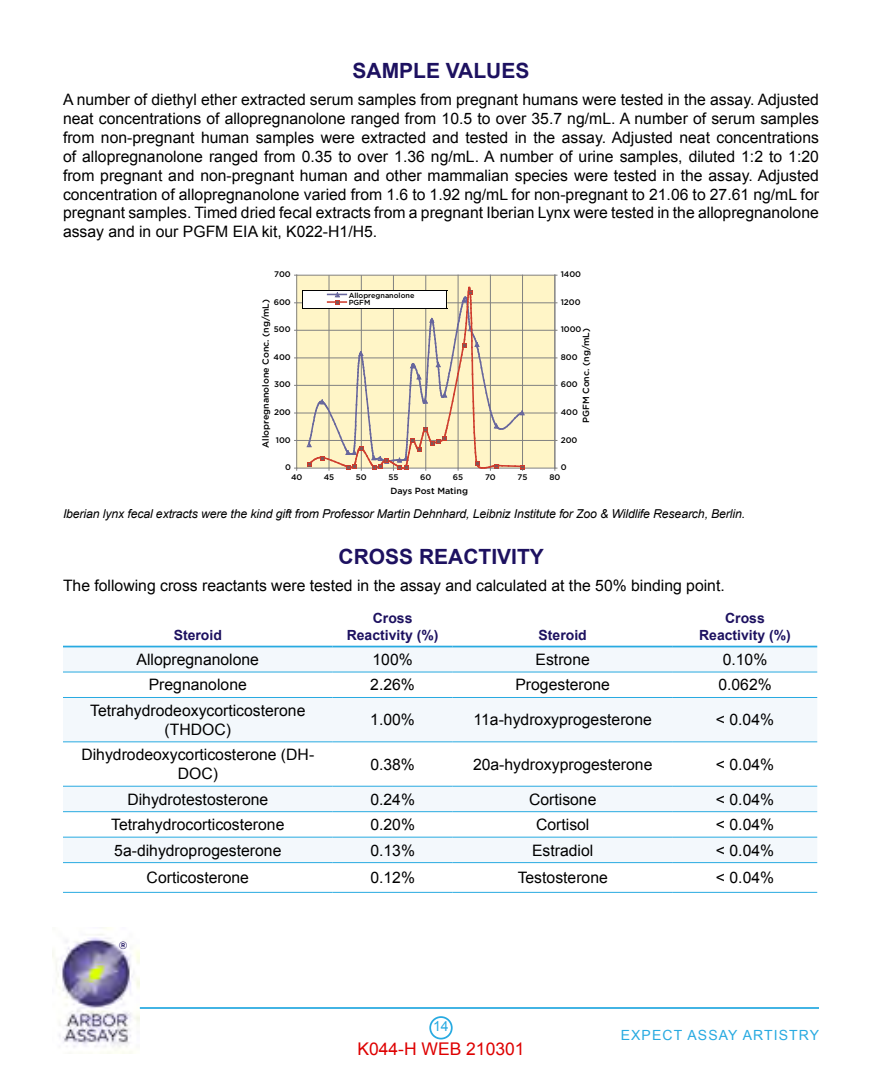
<style>
.page{position:relative;width:882px;height:1071px;background:#fff}
.page>*{position:absolute;margin:0;border:0;box-sizing:border-box;transform-origin:0 0}
.t1{font:700 21px "Arial";color:#1d1160}
.t2{font:17.5px "Arial";color:#de0000}
.t3{font:15.75px/18.9px "Arial";color:#000;text-align:center}
.t4{font:700 14px/16.8px "Arial";color:#1d1160;text-align:center}
.t5{font:14px "Arial";letter-spacing:.08em;color:#28aae1}
.t6{font:italic 12.25px "Arial";letter-spacing:-.01em;color:#000}
.t7{font:700 10.5px "Gotham";color:#1d1160}
.t8{font:500 8.92px "Gotham";color:#010101}
.t9{font:500 8.05px "Gotham";color:#010101}
.t10{font:500 7.35px/7.5px "Gotham";color:#010101}
</style>
<div class="page">
<div style="left:429px;top:1016px;width:24px;height:24px;border:2px solid #28aae1;border-radius:50%"></div>
<img style="left:53px;top:927px;width:86px;height:126px">
<hr style="left:140px;top:1007px;width:679px;height:2px;background:#28aae1">
<svg style="left:63px;top:647px;width:754px;height:215px;fill:#f3f8fc"></svg>
<hr style="left:63px;top:672px;width:270px;height:1px;background:#28aae1">
<hr style="left:333px;top:672px;width:120px;height:1px;background:#28aae1">
<hr style="left:453px;top:672px;width:220px;height:1px;background:#28aae1">
<hr style="left:673px;top:672px;width:144px;height:1px;background:#28aae1">
<hr style="left:63px;top:697px;width:270px;height:1px;background:#28aae1">
<hr style="left:333px;top:697px;width:120px;height:1px;background:#28aae1">
<hr style="left:453px;top:697px;width:220px;height:1px;background:#28aae1">
<hr style="left:673px;top:697px;width:144px;height:1px;background:#28aae1">
<hr style="left:63px;top:742px;width:270px;height:1px;background:#28aae1">
<hr style="left:333px;top:742px;width:120px;height:1px;background:#28aae1">
<hr style="left:453px;top:742px;width:220px;height:1px;background:#28aae1">
<hr style="left:673px;top:742px;width:144px;height:1px;background:#28aae1">
<hr style="left:63px;top:786px;width:270px;height:1px;background:#28aae1">
<hr style="left:333px;top:786px;width:120px;height:1px;background:#28aae1">
<hr style="left:453px;top:786px;width:220px;height:1px;background:#28aae1">
<hr style="left:673px;top:786px;width:144px;height:1px;background:#28aae1">
<hr style="left:63px;top:811px;width:270px;height:1px;background:#28aae1">
<hr style="left:333px;top:811px;width:120px;height:1px;background:#28aae1">
<hr style="left:453px;top:811px;width:220px;height:1px;background:#28aae1">
<hr style="left:673px;top:811px;width:144px;height:1px;background:#28aae1">
<hr style="left:63px;top:837px;width:270px;height:1px;background:#28aae1">
<hr style="left:333px;top:837px;width:120px;height:1px;background:#28aae1">
<hr style="left:453px;top:837px;width:220px;height:1px;background:#28aae1">
<hr style="left:673px;top:837px;width:144px;height:1px;background:#28aae1">
<hr style="left:63px;top:862px;width:270px;height:1px;background:#28aae1">
<hr style="left:333px;top:862px;width:120px;height:1px;background:#28aae1">
<hr style="left:453px;top:862px;width:220px;height:1px;background:#28aae1">
<hr style="left:673px;top:862px;width:144px;height:1px;background:#28aae1">
<hr style="left:63px;top:646px;width:270px;height:1px;background:#28aae1">
<hr style="left:333px;top:646px;width:120px;height:1px;background:#28aae1">
<hr style="left:453px;top:646px;width:220px;height:1px;background:#28aae1">
<hr style="left:673px;top:646px;width:144px;height:1px;background:#28aae1">
<hr style="left:63px;top:892px;width:270px;height:1px;background:#28aae1">
<hr style="left:333px;top:892px;width:120px;height:1px;background:#28aae1">
<hr style="left:453px;top:892px;width:220px;height:1px;background:#28aae1">
<hr style="left:673px;top:892px;width:144px;height:1px;background:#28aae1">
<div style="left:297px;top:275px;width:258px;height:193px;background:#fff5c7"></div>
<hr style="left:297px;top:440px;width:258px;height:1px;background:#818181">
<hr style="left:297px;top:413px;width:258px;height:1px;background:#818181">
<hr style="left:297px;top:385px;width:258px;height:1px;background:#818181">
<hr style="left:297px;top:358px;width:258px;height:1px;background:#818181">
<hr style="left:297px;top:330px;width:258px;height:1px;background:#818181">
<hr style="left:297px;top:303px;width:258px;height:1px;background:#818181">
<hr style="left:297px;top:275px;width:258px;height:1px;background:#818181">
<hr style="left:329px;top:275px;width:1px;height:193px;background:#818181">
<hr style="left:361px;top:275px;width:1px;height:193px;background:#818181">
<hr style="left:393px;top:275px;width:1px;height:193px;background:#818181">
<hr style="left:425px;top:275px;width:1px;height:193px;background:#818181">
<hr style="left:458px;top:275px;width:1px;height:193px;background:#818181">
<hr style="left:490px;top:275px;width:1px;height:193px;background:#818181">
<hr style="left:522px;top:275px;width:1px;height:193px;background:#818181">
<hr style="left:296px;top:275px;width:1px;height:193px;background:#818181">
<hr style="left:297px;top:468px;width:258px;height:1px;background:#818181">
<hr style="left:555px;top:275px;width:1px;height:193px;background:#818181">
<svg style="left:295px;top:287px;width:230px;height:183px"></svg>
<h1 class="t1" style="left:353px;top:57px;width:178px">SAMPLE VALUES</h1>
<p class="t3" style="left:63px;top:90px;width:758px;text-align:justify">A number of diethyl ether extracted serum samples from pregnant humans were tested in the assay. Adjusted neat concentrations of allopregnanolone ranged from 10.5 to over 35.7 ng/mL. A number of serum samples from non-pregnant human samples were extracted and tested in the assay. Adjusted neat concentrations of allopregnanolone ranged from 0.35 to over 1.36 ng/mL. A number of urine samples, diluted 1:2 to 1:20 from pregnant and non-pregnant human and other mammalian species were tested in the assay. Adjusted concentration of allopregnanolone varied from 1.6 to 1.92 ng/mL for non-pregnant to 21.06 to 27.61 ng/mL for pregnant samples. Timed dried fecal extracts from a pregnant Iberian Lynx were tested in the allopregnanolone assay and in our PGFM EIA kit, K022-H1/H5.</p>
<p class="t9" style="left:274px;top:270px;width:18px">700</p>
<p class="t9" style="left:561px;top:270px;width:22px">1400</p>
<p class="t9" style="left:274px;top:298px;width:19px">600</p>
<p class="t8" style="left:261px;top:448px;width:150px;rotate:-90deg">Allopregnanolone Conc. (ng/mL)</p>
<p class="t9" style="left:274px;top:325px;width:18px">500</p>
<p class="t9" style="left:274px;top:353px;width:19px">400</p>
<p class="t9" style="left:274px;top:380px;width:18px">300</p>
<p class="t9" style="left:274px;top:408px;width:18px">200</p>
<p class="t9" style="left:276px;top:435px;width:16px">100</p>
<p class="t10" style="left:349px;top:291px;width:67px">Allopregnanolone<br>PGFM</p>
<p class="t9" style="left:561px;top:298px;width:21px">1200</p>
<p class="t9" style="left:561px;top:325px;width:22px">1000</p>
<p class="t8" style="left:581px;top:423px;width:96px;rotate:-90deg">PGFM Conc. (ng/mL)</p>
<p class="t9" style="left:561px;top:353px;width:18px">800</p>
<p class="t9" style="left:561px;top:380px;width:19px">600</p>
<p class="t9" style="left:561px;top:408px;width:19px">400</p>
<p class="t9" style="left:561px;top:435px;width:18px">200</p>
<p class="t9" style="left:285px;top:463px;width:7px">0</p>
<p class="t9" style="left:561px;top:463px;width:7px">0</p>
<p class="t9" style="left:291px;top:473px;width:13px">40</p>
<p class="t9" style="left:324px;top:473px;width:12px">45</p>
<p class="t9" style="left:356px;top:473px;width:12px">50</p>
<p class="t9" style="left:388px;top:473px;width:12px">55</p>
<p class="t9" style="left:420px;top:473px;width:13px">60</p>
<p class="t9" style="left:453px;top:473px;width:12px">65</p>
<p class="t9" style="left:485px;top:473px;width:12px">70</p>
<p class="t9" style="left:518px;top:473px;width:11px">75</p>
<p class="t9" style="left:549px;top:473px;width:12px">80</p>
<p class="t8" style="left:391px;top:486px;width:79px">Days Post Mating</p>
<p class="t6" style="left:63px;top:506px;width:684px">Iberian lynx fecal extracts were the kind gift from Professor Martin Dehnhard, Leibniz Institute for Zoo &amp; Wildlife Research, Berlin.</p>
<h1 class="t1" style="left:339px;top:543px;width:207px">CROSS REACTIVITY</h1>
<p class="t3" style="left:63px;top:576px;width:663px">The following cross reactants were tested in the assay and calculated at the 50% binding point.</p>
<p class="t4" style="left:174px;top:627px;width:50px">Steroid</p>
<p class="t4" style="left:347px;top:610px;width:93px">Cross<br>Reactivity (%)</p>
<p class="t4" style="left:699px;top:610px;width:93px">Cross<br>Reactivity (%)</p>
<p class="t4" style="left:539px;top:627px;width:50px">Steroid</p>
<p class="t3" style="left:137px;top:650px;width:124px">Allopregnanolone</p>
<p class="t3" style="left:373px;top:650px;width:42px">100%</p>
<p class="t3" style="left:536px;top:650px;width:56px">Estrone</p>
<p class="t3" style="left:723px;top:650px;width:46px">0.10%</p>
<p class="t3" style="left:149px;top:676px;width:100px">Pregnanolone</p>
<p class="t3" style="left:370px;top:676px;width:46px">2.26%</p>
<p class="t3" style="left:515px;top:676px;width:96px">Progesterone</p>
<p class="t3" style="left:718px;top:676px;width:55px">0.062%</p>
<p class="t3" style="left:90px;top:701px;width:217px">Tetrahydrodeoxycorticosterone (THDOC)</p>
<p class="t3" style="left:370px;top:711px;width:46px">1.00%</p>
<p class="t3" style="left:474px;top:711px;width:180px">11a-hydroxyprogesterone</p>
<p class="t3" style="left:716px;top:711px;width:60px">&lt; 0.04%</p>
<p class="t3" style="left:81px;top:746px;width:234px">Dihydrodeoxycorticosterone (DH-<br>DOC)</p>
<p class="t3" style="left:370px;top:755px;width:46px">0.38%</p>
<p class="t3" style="left:473px;top:755px;width:181px">20a-hydroxyprogesterone</p>
<p class="t3" style="left:716px;top:755px;width:60px">&lt; 0.04%</p>
<p class="t3" style="left:127px;top:790px;width:142px">Dihydrotestosterone</p>
<p class="t3" style="left:370px;top:790px;width:46px">0.24%</p>
<p class="t3" style="left:529px;top:790px;width:69px">Cortisone</p>
<p class="t3" style="left:716px;top:790px;width:60px">&lt; 0.04%</p>
<p class="t3" style="left:111px;top:815px;width:175px">Tetrahydrocorticosterone</p>
<p class="t3" style="left:370px;top:815px;width:46px">0.20%</p>
<p class="t3" style="left:536px;top:815px;width:55px">Cortisol</p>
<p class="t3" style="left:716px;top:815px;width:60px">&lt; 0.04%</p>
<p class="t3" style="left:114px;top:841px;width:169px">5a-dihydroprogesterone</p>
<p class="t3" style="left:370px;top:841px;width:46px">0.13%</p>
<p class="t3" style="left:532px;top:841px;width:63px">Estradiol</p>
<p class="t3" style="left:716px;top:841px;width:60px">&lt; 0.04%</p>
<p class="t3" style="left:147px;top:868px;width:104px">Corticosterone</p>
<p class="t3" style="left:370px;top:868px;width:46px">0.12%</p>
<p class="t3" style="left:518px;top:868px;width:92px">Testosterone</p>
<p class="t3" style="left:716px;top:868px;width:60px">&lt; 0.04%</p>
<p class="t7" style="left:119px;top:939px;width:10px">®</p>
<p class="t5" style="left:433px;top:1017px;width:17px">14</p>
<p class="t2" style="left:357px;top:1037px;width:169px">K044-H WEB 210301</p>
<p class="t5" style="left:621px;top:1025px;width:200px">EXPECT ASSAY ARTISTRY</p>
</div>
